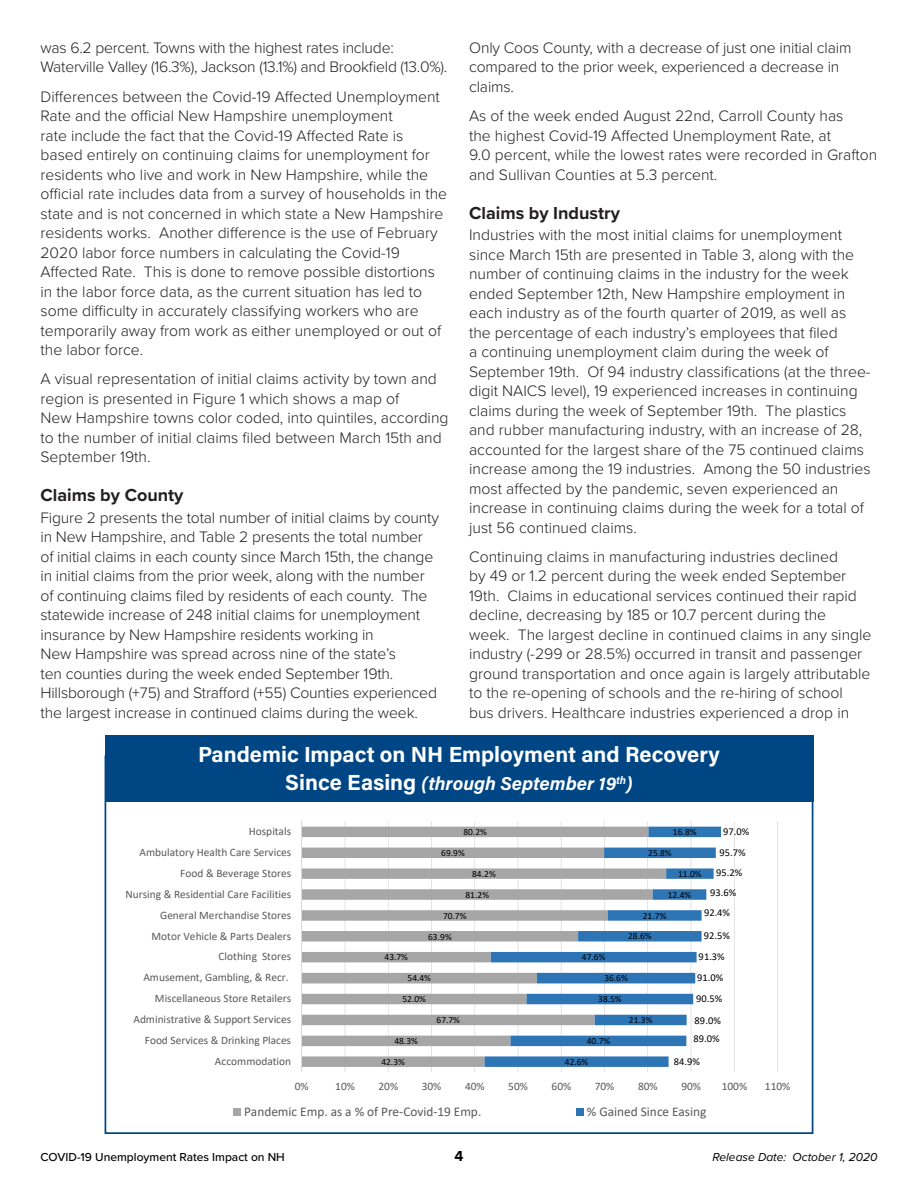
<style>
.page{position:relative;width:918px;height:1188px;background:#fff}
.page>*{position:absolute;margin:0;border:0;box-sizing:border-box;transform-origin:0 0}
.t1{font:700 21.9px "Acumin Pro";color:#fff}
.t2{font:italic 700 18.75px "Acumin Pro";color:#fff}
.SUBheader{font:700 18px "Proxima Nova";color:#231f20}
.BODY{font:300 15.75px/19.5px "Proxima Nova";color:#231f20}
.first_para_after_SUB{font:300 15.75px/19.5px "Proxima Nova";color:#231f20}
.t3{font:700 15px "Proxima Nova";color:#000}
.t4{font:13.35px "Calibri";color:#595959}
.t5{font:500 12px "Proxima Nova";color:#000}
.t6{font:italic 12px "Proxima Nova";color:#000}
.t7{font:11.4px "Calibri";color:#595959}
.t8{font:10.5px/21px "Calibri";letter-spacing:.005em;color:#000;text-align:center}
.t9{font:9.45px "Calibri";color:#000}
.s1{font-style:normal;font-size:21.9px}
</style>
<div class="page">
<hr style="left:345px;top:821px;width:1px;height:251px;background:#d9d9d9">
<hr style="left:388px;top:821px;width:1px;height:251px;background:#d9d9d9">
<hr style="left:431px;top:821px;width:1px;height:251px;background:#d9d9d9">
<hr style="left:474px;top:821px;width:1px;height:251px;background:#d9d9d9">
<hr style="left:518px;top:821px;width:1px;height:251px;background:#d9d9d9">
<hr style="left:561px;top:821px;width:1px;height:251px;background:#d9d9d9">
<hr style="left:604px;top:821px;width:1px;height:251px;background:#d9d9d9">
<hr style="left:647px;top:821px;width:1px;height:251px;background:#d9d9d9">
<hr style="left:691px;top:821px;width:1px;height:251px;background:#d9d9d9">
<hr style="left:734px;top:821px;width:1px;height:251px;background:#d9d9d9">
<hr style="left:777px;top:821px;width:1px;height:251px;background:#d9d9d9">
<svg style="left:302px;top:827px;width:183px;height:240px"></svg>
<svg style="left:485px;top:827px;width:236px;height:240px"></svg>
<hr style="left:301px;top:821px;width:1px;height:251px;background:#d9d9d9">
<div style="left:234px;top:1109px;width:7px;height:7px;background:#a6a6a6"></div>
<div style="left:576px;top:1109px;width:8px;height:7px;background:#2e75b6"></div>
<div style="left:105px;top:735px;width:708px;height:66px;background:#004684"></div>
<p class="first_para_after_SUB" style="left:469px;top:37px;width:384px">Only Coos County, with a decrease of just one initial claim compared to the prior week, experienced a decrease in claims.</p>
<p class="BODY" style="left:469px;top:105px;width:410px">As of the week ended August 22nd, Carroll County has<br>the highest Covid-19 Affected Unemployment Rate, at<br>9.0 percent, while the lowest rates were recorded in Grafton and Sullivan Counties at 5.3 percent.</p>
<p class="SUBheader" style="left:469px;top:199px;width:152px">Claims by Industry</p>
<p class="first_para_after_SUB" style="left:469px;top:224px;width:403px">Industries with the most initial claims for unemployment since March 15th are presented in Table 3, along with the number of continuing claims in the industry for the week ended September 12th, New Hampshire employment in each industry as of the fourth quarter of 2019, as well as the percentage of each industry’s employees that filed<br>a continuing unemployment claim during the week of September 19th. Of 94 industry classifications (at the three&shy;digit NAICS level), 19 experienced increases in continuing claims during the week of September 19th. The plastics and rubber manufacturing industry, with an increase of 28, accounted for the largest share of the 75 continued claims increase among the 19 industries. Among the 50 industries most affected by the pandemic, seven experienced an increase in continuing claims during the week for a total of just 56 continued claims.</p>
<p class="BODY" style="left:469px;top:546px;width:404px">Continuing claims in manufacturing industries declined<br>by 49 or 1.2 percent during the week ended September 19th. Claims in educational services continued their rapid decline, decreasing by 185 or 10.7 percent during the<br>week. The largest decline in continued claims in any single industry (-299 or 28.5%) occurred in transit and passenger ground transportation and once again is largely attributable to the re-opening of schools and the re-hiring of school bus drivers. Healthcare industries experienced a drop in</p>
<p class="BODY" style="left:40px;top:37px;width:408px">was 6.2 percent. Towns with the highest rates include:<br>Waterville Valley (16.3%), Jackson (13.1%) and Brookfield (13.0%).</p>
<p class="BODY" style="left:40px;top:86px;width:408px">Differences between the Covid-19 Affected Unemployment Rate and the official New Hampshire unemployment<br>rate include the fact that the Covid-19 Affected Rate is based entirely on continuing claims for unemployment for residents who live and work in New Hampshire, while the official rate includes data from a survey of households in the state and is not concerned in which state a New Hampshire residents works. Another difference is the use of February 2020 labor force numbers in calculating the Covid-19<br>Affected Rate. This is done to remove possible distortions in the labor force data, as the current situation has led to some difficulty in accurately classifying workers who are temporarily away from work as either unemployed or out of the labor force.</p>
<p class="BODY" style="left:40px;top:369px;width:410px">A visual representation of initial claims activity by town and region is presented in Figure 1 which shows a map of<br>New Hampshire towns color coded, into quintiles, according to the number of initial claims filed between March 15th and September 19th.</p>
<p class="SUBheader" style="left:40px;top:482px;width:145px">Claims by County</p>
<p class="first_para_after_SUB" style="left:40px;top:507px;width:400px">Figure 2 presents the total number of initial claims by county in New Hampshire, and Table 2 presents the total number of initial claims in each county since March 15th, the change in initial claims from the prior week, along with the number of continuing claims filed by residents of each county. The statewide increase of 248 initial claims for unemployment insurance by New Hampshire residents working in<br>New Hampshire was spread across nine of the state’s<br>ten counties during the week ended September 19th.<br>Hillsborough (+75) and Strafford (+55) Counties experienced the largest increase in continued claims during the week.</p>
<p class="t4" style="left:386px;top:707px;width:125px">(as of September 19th)</p>
<p class="t1" style="left:198px;top:739px;width:523px">Pandemic Impact on NH Employment and Recovery</p>
<p class="t2" style="left:285px;top:770px;width:349px"><span class="s1">Since Easing</span> (through September 19<sup>th</sup>)</p>
<p class="t7" style="left:249px;top:823px;width:44px">Hospitals</p>
<p class="t7" style="left:140px;top:844px;width:153px">Ambulatory Health Care Services</p>
<p class="t7" style="left:180px;top:865px;width:113px">Food &amp; Beverage Stores</p>
<p class="t7" style="left:125px;top:886px;width:167px">Nursing &amp; Residential Care Facilities</p>
<p class="t7" style="left:160px;top:907px;width:133px">General Merchandise Stores</p>
<p class="t7" style="left:151px;top:928px;width:141px">Motor Vehicle &amp; Parts Dealers</p>
<p class="t7" style="left:219px;top:949px;width:74px">Clothing Stores</p>
<p class="t7" style="left:143px;top:970px;width:147px">Amusement, Gambling, &amp; Recr.</p>
<p class="t7" style="left:155px;top:990px;width:138px">Miscellaneous Store Retailers</p>
<p class="t7" style="left:133px;top:1011px;width:159px">Administrative &amp; Support Services</p>
<p class="t7" style="left:145px;top:1032px;width:148px">Food Services &amp; Drinking Places</p>
<p class="t7" style="left:215px;top:1053px;width:78px">Accommodation</p>
<p class="t9" style="left:463px;top:825px;width:25px">80.2%</p>
<p class="t9" style="left:441px;top:846px;width:25px">69.9%</p>
<p class="t9" style="left:472px;top:867px;width:25px">84.2%</p>
<p class="t9" style="left:466px;top:888px;width:25px">81.2%</p>
<p class="t9" style="left:443px;top:909px;width:25px">70.7%</p>
<p class="t9" style="left:385px;top:951px;width:25px">43.7%</p>
<p class="t9" style="left:428px;top:930px;width:25px">63.9%</p>
<p class="t9" style="left:408px;top:972px;width:25px">54.4%</p>
<p class="t9" style="left:402px;top:992px;width:25px">52.0%</p>
<p class="t9" style="left:394px;top:1034px;width:25px">48.3%</p>
<p class="t9" style="left:381px;top:1055px;width:25px">42.3%</p>
<p class="t9" style="left:436px;top:1013px;width:25px">67.7%</p>
<p class="t8" style="left:719px;top:820px;width:31px;line-height:21.5px">97.0%<br>95.7%</p>
<p class="t8" style="left:710px;top:862px;width:34px;line-height:20.5px">95.2%<br>93.6%</p>
<p class="t8" style="left:704px;top:901px;width:28px">92.4%</p>
<p class="t8" style="left:696px;top:925px;width:35px;text-align:left;text-indent:8px">92.5%<br>91.3%<br>91.0%<br>90.5%</p>
<p class="t8" style="left:693px;top:1012px;width:29px;line-height:17.7px;text-align:left">89.0%<br>89.0%</p>
<p class="t8" style="left:674px;top:1051px;width:28px">84.9%</p>
<p class="t9" style="left:673px;top:825px;width:25px">16.8%</p>
<p class="t9" style="left:648px;top:846px;width:25px">25.8%</p>
<p class="t9" style="left:678px;top:867px;width:25px">11.0%</p>
<p class="t9" style="left:668px;top:888px;width:25px">12.4%</p>
<p class="t9" style="left:643px;top:909px;width:25px">21.7%</p>
<p class="t9" style="left:628px;top:930px;width:25px">28.6%</p>
<p class="t9" style="left:582px;top:951px;width:25px">47.6%</p>
<p class="t9" style="left:604px;top:972px;width:25px">36.6%</p>
<p class="t9" style="left:598px;top:992px;width:25px">38.5%</p>
<p class="t9" style="left:629px;top:1013px;width:25px">21.3%</p>
<p class="t9" style="left:587px;top:1034px;width:25px">40.7%</p>
<p class="t9" style="left:565px;top:1055px;width:25px">42.6%</p>
<p class="t7" style="left:295px;top:1078px;width:15px">0%</p>
<p class="t7" style="left:335px;top:1078px;width:21px">10%</p>
<p class="t7" style="left:378px;top:1078px;width:21px">20%</p>
<p class="t7" style="left:422px;top:1078px;width:21px">30%</p>
<p class="t7" style="left:465px;top:1078px;width:21px">40%</p>
<p class="t7" style="left:508px;top:1078px;width:21px">50%</p>
<p class="t7" style="left:552px;top:1078px;width:21px">60%</p>
<p class="t7" style="left:595px;top:1078px;width:21px">70%</p>
<p class="t7" style="left:638px;top:1078px;width:21px">80%</p>
<p class="t7" style="left:681px;top:1078px;width:21px">90%</p>
<p class="t7" style="left:722px;top:1078px;width:27px">100%</p>
<p class="t7" style="left:765px;top:1078px;width:27px">110%</p>
<p class="t4" style="left:244px;top:1102px;width:239px">Pandemic Emp. as a % of Pre-Covid-19 Emp.</p>
<p class="t4" style="left:587px;top:1102px;width:121px">% Gained Since Easing</p>
<p class="t5" style="left:40px;top:1148px;width:246px">COVID-19 Unemployment Rates Impact on NH</p>
<p class="t3" style="left:455px;top:1145px;width:10px">4</p>
<p class="t6" style="left:712px;top:1148px;width:167px">Release Date: October 1, 2020</p>
</div>
